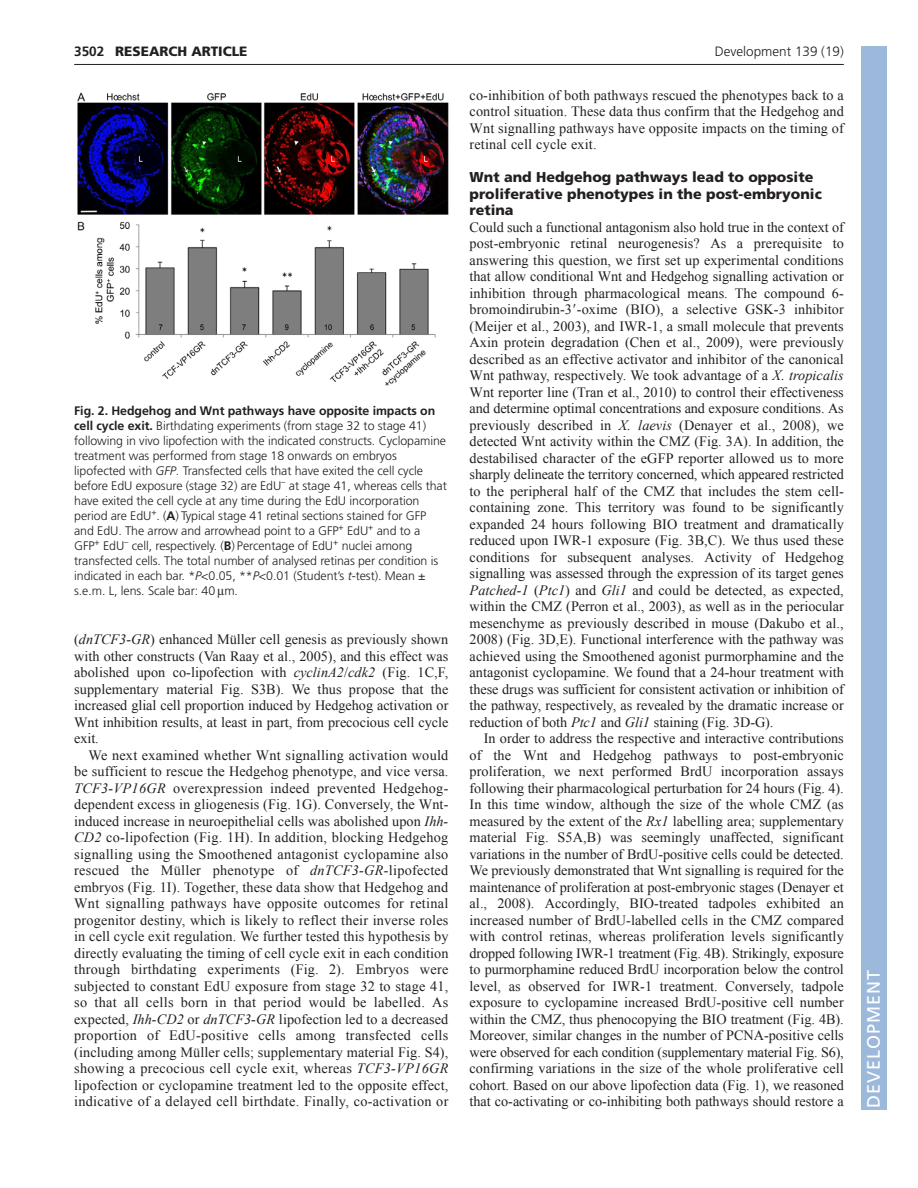
<style>
.page{position:relative;width:918px;height:1188px;background:#fff}
.page>*{position:absolute;margin:0;border:0;box-sizing:border-box;transform-origin:0 0}
.t1{font:18px "Frutiger LT Std";letter-spacing:.055em;color:#fff}
.t2{font:14.25px/16.5px "Times New Roman";color:#231f20;text-align:justify}
.t3{font:900 14.25px/16.5px "Frutiger LT Std";color:#231f20}
.t4{font:300 13.5px "Frutiger";color:#231f20}
.t5{font:900 13.5px "Frutiger LT Std";color:#231f20}
.t6{font:700 13.5px "Frutiger LT Std";color:#231f20}
.t7{font:300 12.3px/15px "Frutiger";letter-spacing:-.005em;color:#231f20}
.s1{font-weight:700}
.s2{font-style:italic}
.s3{font-family:"Mathematical Pi One"}
</style>
<div class="page">
<hr style="left:74px;top:64px;width:770px;height:1px;background:#231f20">
<img style="left:77px;top:92px;width:372px;height:294px">
<div style="left:861px;top:46px;width:25px;height:1064px;background:#9cb9db"></div>
<p class="t6" style="left:74px;top:46px;width:32px">3502</p>
<p class="t5" style="left:115px;top:46px;width:134px">RESEARCH ARTICLE</p>
<p class="t4" style="left:715px;top:46px;width:131px">Development 139 (19)</p>
<p class="t7" style="left:74px;top:404px;width:374px"><span class="s1">Fig. 2. Hedgehog and Wnt pathways have opposite impacts on cell cycle exit.</span> Birthdating experiments (from stage 32 to stage 41) following in vivo lipofection with the indicated constructs. Cyclopamine treatment was performed from stage 18 onwards on embryos lipofected with <span class="s2">GFP</span>. Transfected cells that have exited the cell cycle before EdU exposure (stage 32) are EdU<sup>–</sup> at stage 41, whereas cells that have exited the cell cycle at any time during the EdU incorporation period are EdU<sup>+</sup>. (<span class="s1">A</span>) Typical stage 41 retinal sections stained for GFP and EdU. The arrow and arrowhead point to a GFP<sup>+</sup> EdU<sup>+</sup> and to a GFP<sup>+</sup> EdU<sup>–</sup> cell, respectively. (<span class="s1">B</span>) Percentage of EdU<sup>+</sup> nuclei among transfected cells. The total number of analysed retinas per condition is indicated in each bar. *<span class="s2">P</span>&lt;0.05, **<span class="s2">P</span>&lt;0.01 (Student’s <span class="s2">t</span>-test). Mean ± s.e.m. L, lens. Scale bar: 40 m.</p>
<p class="t2" style="left:74px;top:631px;width:376px">(<span class="s2">dnTCF3-GR</span>) enhanced Müller cell genesis as previously shown with other constructs (Van Raay et al., 2005), and this effect was abolished upon co-lipofection with <span class="s2">cyclinA2</span>/<span class="s2">cdk2</span> (Fig. 1C,F, supplementary material Fig. S3B). We thus propose that the increased glial cell proportion induced by Hedgehog activation or Wnt inhibition results, at least in part, from precocious cell cycle exit.</p>
<p class="t2" style="left:74px;top:747px;width:376px;text-indent:14px">We next examined whether Wnt signalling activation would be sufficient to rescue the Hedgehog phenotype, and vice versa.<br><span class="s2">TCF3-VP16GR</span> overexpression indeed prevented Hedgehog&shy;dependent excess in gliogenesis (Fig. 1G). Conversely, the Wnt&shy;induced increase in neuroepithelial cells was abolished upon <span class="s2">Ihh-CD2</span> co-lipofection (Fig. 1H). In addition, blocking Hedgehog signalling using the Smoothened antagonist cyclopamine also rescued the Müller phenotype of <span class="s2">dnTCF3-GR-</span>lipofected embryos (Fig. 1I). Together, these data show that Hedgehog and Wnt signalling pathways have opposite outcomes for retinal progenitor destiny, which is likely to reflect their inverse roles in cell cycle exit regulation. We further tested this hypothesis by directly evaluating the timing of cell cycle exit in each condition through birthdating experiments (Fig. 2). Embryos were subjected to constant EdU exposure from stage 32 to stage 41, so that all cells born in that period would be labelled. As expected, <span class="s2">Ihh-CD2</span> or <span class="s2">dnTCF3-GR</span> lipofection led to a decreased proportion of EdU-positive cells among transfected cells (including among Müller cells; supplementary material Fig. S4), showing a precocious cell cycle exit, whereas <span class="s2">TCF3-VP16GR </span>lipofection or cyclopamine treatment led to the opposite effect, indicative of a delayed cell birthdate. Finally, co-activation or</p>
<p class="t2" style="left:470px;top:87px;width:376px">co-inhibition of both pathways rescued the phenotypes back to a control situation. These data thus confirm that the Hedgehog and Wnt signalling pathways have opposite impacts on the timing of retinal cell cycle exit.</p>
<p class="t3" style="left:470px;top:170px;width:354px">Wnt and Hedgehog pathways lead to opposite proliferative phenotypes in the post-embryonic retina</p>
<p class="t2" style="left:470px;top:219px;width:376px">Could such a functional antagonism also hold true in the context of post-embryonic retinal neurogenesis? As a prerequisite to answering this question, we first set up experimental conditions that allow conditional Wnt and Hedgehog signalling activation or inhibition through pharmacological means. The compound 6- bromoindirubin-3<span class="s3">-</span>-oxime (BIO), a selective GSK-3 inhibitor (Meijer et al., 2003), and IWR-1, a small molecule that prevents Axin protein degradation (Chen et al., 2009), were previously described as an effective activator and inhibitor of the canonical Wnt pathway, respectively. We took advantage of a <span class="s2">X. tropicalis </span>Wnt reporter line (Tran et al., 2010) to control their effectiveness and determine optimal concentrations and exposure conditions. As previously described in <span class="s2">X. laevis</span> (Denayer et al., 2008), we detected Wnt activity within the CMZ (Fig. 3A). In addition, the destabilised character of the eGFP reporter allowed us to more sharply delineate the territory concerned, which appeared restricted to the peripheral half of the CMZ that includes the stem cell&shy;containing zone. This territory was found to be significantly expanded 24 hours following BIO treatment and dramatically reduced upon IWR-1 exposure (Fig. 3B,C). We thus used these conditions for subsequent analyses. Activity of Hedgehog signalling was assessed through the expression of its target genes <span class="s2">Patched-1</span> (<span class="s2">Ptc1</span>) and <span class="s2">Gli1</span> and could be detected, as expected, within the CMZ (Perron et al., 2003), as well as in the periocular mesenchyme as previously described in mouse (Dakubo et al., 2008) (Fig. 3D,E). Functional interference with the pathway was achieved using the Smoothened agonist purmorphamine and the antagonist cyclopamine. We found that a 24-hour treatment with these drugs was sufficient for consistent activation or inhibition of the pathway, respectively, as revealed by the dramatic increase or reduction of both <span class="s2">Ptc1</span> and <span class="s2">Gli1</span> staining (Fig. 3D-G).</p>
<p class="t2" style="left:470px;top:730px;width:376px;text-indent:14px">In order to address the respective and interactive contributions of the Wnt and Hedgehog pathways to post-embryonic proliferation, we next performed BrdU incorporation assays following their pharmacological perturbation for 24 hours (Fig. 4).<br>In this time window, although the size of the whole CMZ (as measured by the extent of the <span class="s2">Rx1</span> labelling area; supplementary material Fig. S5A,B) was seemingly unaffected, significant variations in the number of BrdU-positive cells could be detected.<br>We previously demonstrated that Wnt signalling is required for the maintenance of proliferation at post-embryonic stages (Denayer et al., 2008). Accordingly, BIO-treated tadpoles exhibited an increased number of BrdU-labelled cells in the CMZ compared with control retinas, whereas proliferation levels significantly dropped following IWR-1 treatment (Fig. 4B). Strikingly, exposure to purmorphamine reduced BrdU incorporation below the control level, as observed for IWR-1 treatment. Conversely, tadpole exposure to cyclopamine increased BrdU-positive cell number within the CMZ, thus phenocopying the BIO treatment (Fig. 4B).<br>Moreover, similar changes in the number of PCNA-positive cells were observed for each condition (supplementary material Fig. S6), confirming variations in the size of the whole proliferative cell cohort. Based on our above lipofection data (Fig. 1), we reasoned that co-activating or co-inhibiting both pathways should restore a</p>
<p class="t1" style="left:863px;top:1108px;width:140px;rotate:-90deg">DEVELOPMENT</p>
</div>
